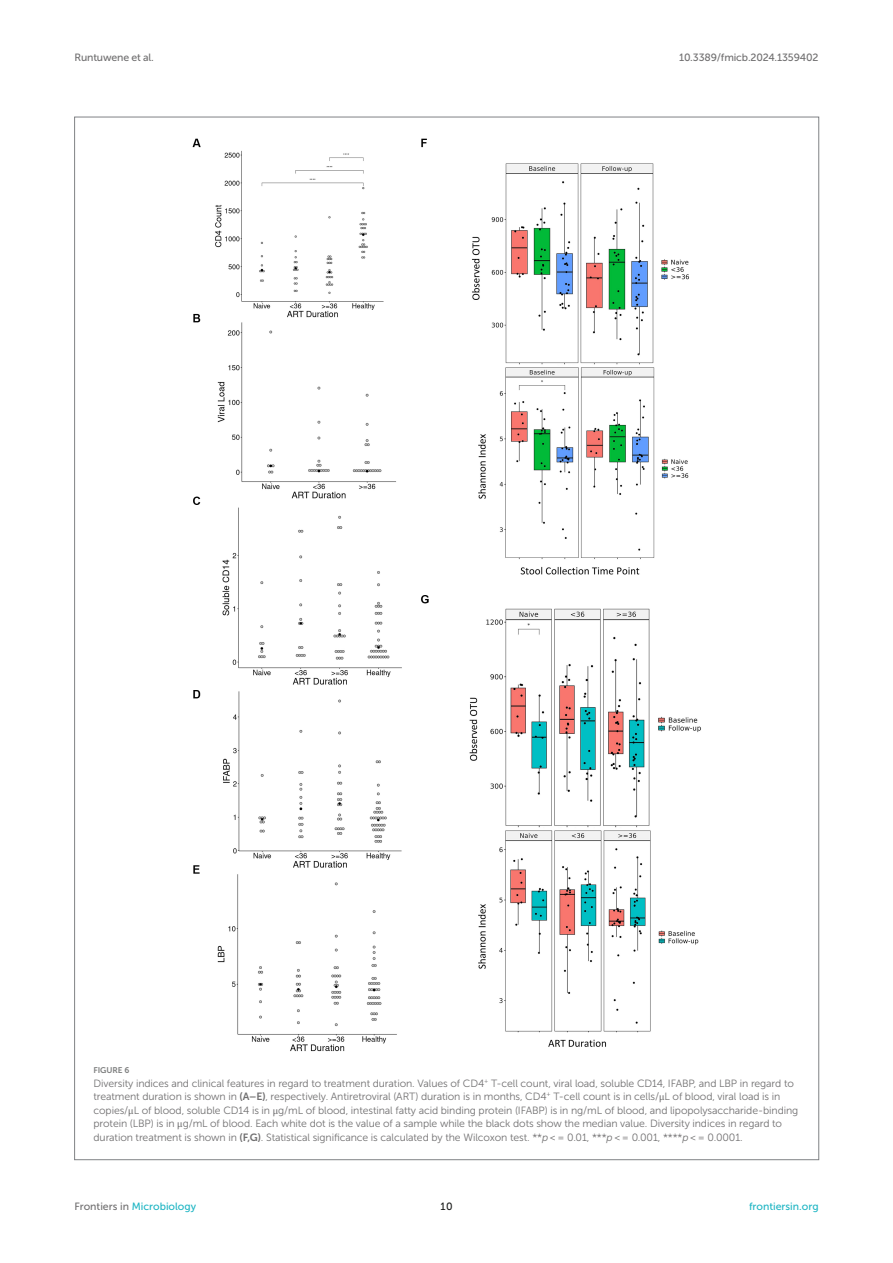
<style>
.page{position:relative;width:893px;height:1263px;background:#fff}
.page>*{position:absolute;margin:0;border:0;box-sizing:border-box;transform-origin:0 0}
.FIG_LEG{font:10.5px/13.5px "Museo Sans 300";letter-spacing:-.01em;color:#706f70}
.t1{font:10.5px "Museo Sans 500";letter-spacing:-.015em;color:#706f70}
.t2{font:10.5px "Museo Sans 500";color:#1db5c3}
.t3{font:10.5px "Museo Sans 500";color:#1b1c1b}
.FIG_HD{font:8.25px "Museo Sans 700";letter-spacing:-.01em;color:#7e7f7f}
.s1{font-family:"Museo Sans 700"}
.s2{font-family:"STIX General"}
.s3{font-style:italic}
.s4{color:#706f70}
</style>
<div class="page">
<img style="left:192px;top:138px;width:509px;height:914px">
<p class="t1" style="left:74px;top:51px;width:81px">Runtuwene et al.</p>
<p class="t1" style="left:679px;top:51px;width:141px">10.3389/fmicb.2024.1359402</p>
<p class="FIG_HD" style="left:94px;top:1066px;width:37px">FIGURE 6</p>
<p class="FIG_LEG" style="left:94px;top:1076px;width:706px">Diversity indices and clinical features in regard to treatment duration. Values of CD4<sup>+</sup> T-cell count, viral load, soluble CD14, IFABP, and LBP in regard to treatment duration is shown in <span class="s1">(A–E)</span>, respectively. Antiretroviral (ART) duration is in months, CD4<sup>+</sup> T-cell count is in cells/<span class="s2">μ</span>L of blood, viral load is in copies/<span class="s2">μ</span>L of blood, soluble CD14 is in <span class="s2">μ</span>g/mL of blood, intestinal fatty acid binding protein (IFABP) is in ng/mL of blood, and lipopolysaccharide-binding protein (LBP) is in <span class="s2">μ</span>g/mL of blood. Each white dot is the value of a sample while the black dots show the median value. Diversity indices in regard to duration treatment is shown in <span class="s1">(F,G)</span>. Statistical significance is calculated by the Wilcoxon test. **<span class="s3">p</span> &lt; = 0.01, ***<span class="s3">p</span> &lt; = 0.001, ****<span class="s3">p</span> &lt; = 0.0001.</p>
<p class="t2" style="left:74px;top:1200px;width:123px"><span class="s4">Frontiers in</span> Microbiology</p>
<p class="t3" style="left:440px;top:1200px;width:14px">10</p>
<p class="t2" style="left:749px;top:1200px;width:71px">frontiersin.org</p>
</div>
